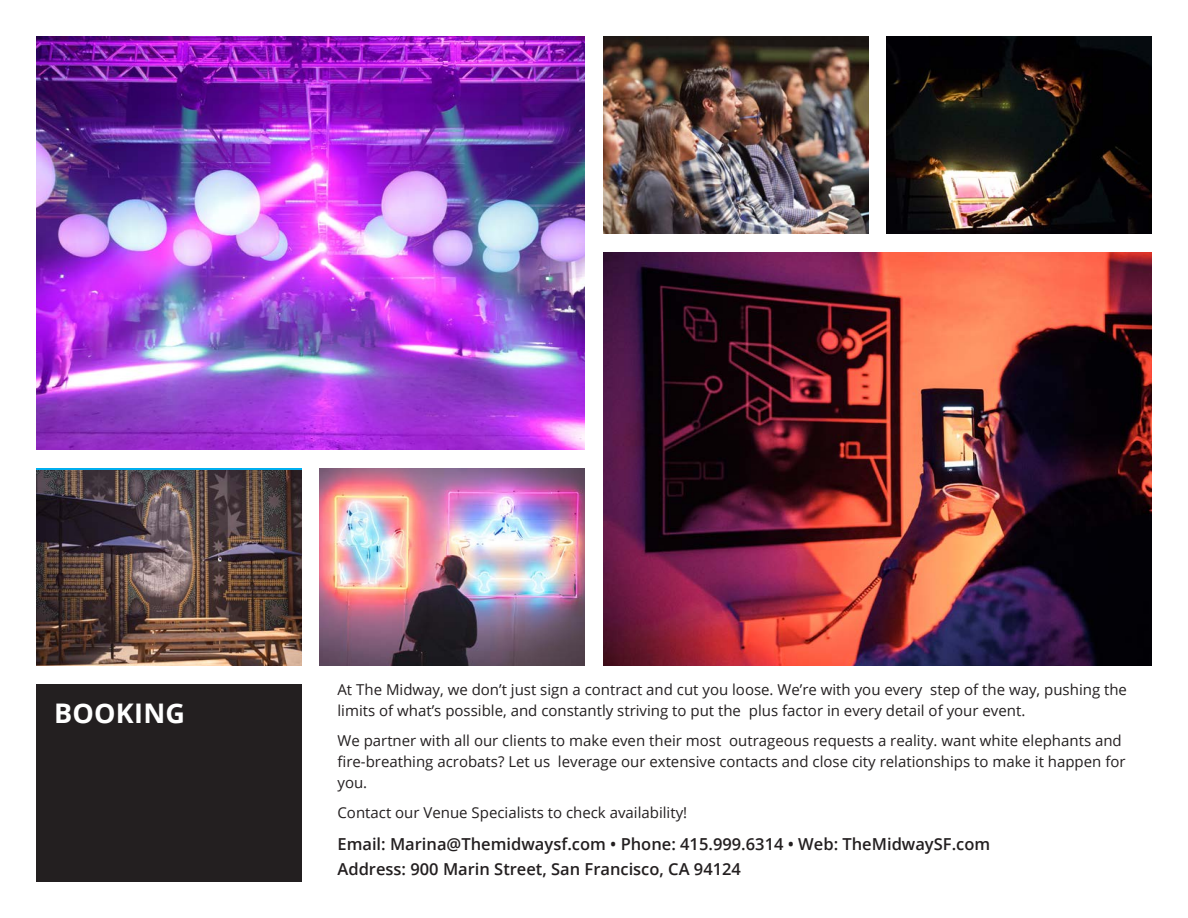
<style>
.page{position:relative;width:1188px;height:918px;background:#fff}
.page>*{position:absolute;margin:0;border:0;box-sizing:border-box;transform-origin:0 0}
.t1{font:700 27px "Open Sans";letter-spacing:.01em;color:#fff}
.t2{font:600 16.5px/25.5px "Open Sans";color:#231f20}
.t3{font:15px/21px "Open Sans";color:#231f20}
</style>
<div class="page">
<img style="left:603px;top:252px;width:549px;height:414px">
<img style="left:36px;top:36px;width:549px;height:414px">
<img style="left:320px;top:468px;width:265px;height:198px">
<img style="left:886px;top:36px;width:266px;height:198px">
<img style="left:36px;top:471px;width:265px;height:195px">
<img style="left:603px;top:36px;width:265px;height:198px">
<div style="left:36px;top:684px;width:266px;height:198px;background:#231f20"></div>
<p class="t1" style="left:54px;top:694px;width:133px">BOOKING</p>
<p class="t3" style="left:338px;top:679px;width:791px">At The Midway, we don’t just sign a contract and cut you loose. We’re with you every step of the way, pushing the limits of what’s possible, and constantly striving to put the plus factor in every detail of your event.</p>
<p class="t3" style="left:338px;top:730px;width:790px">We partner with all our clients to make even their most outrageous requests a reality. want white elephants and fire-breathing acrobats? Let us leverage our extensive contacts and close city relationships to make it happen for you.</p>
<p class="t3" style="left:338px;top:802px;width:351px">Contact our Venue Specialists to check availability!</p>
<p class="t2" style="left:338px;top:831px;width:654px">Email: Marina@Themidwaysf.com • Phone: 415.999.6314 • Web: TheMidwaySF.com<br>Address: 900 Marin Street, San Francisco, CA 94124</p>
</div>
